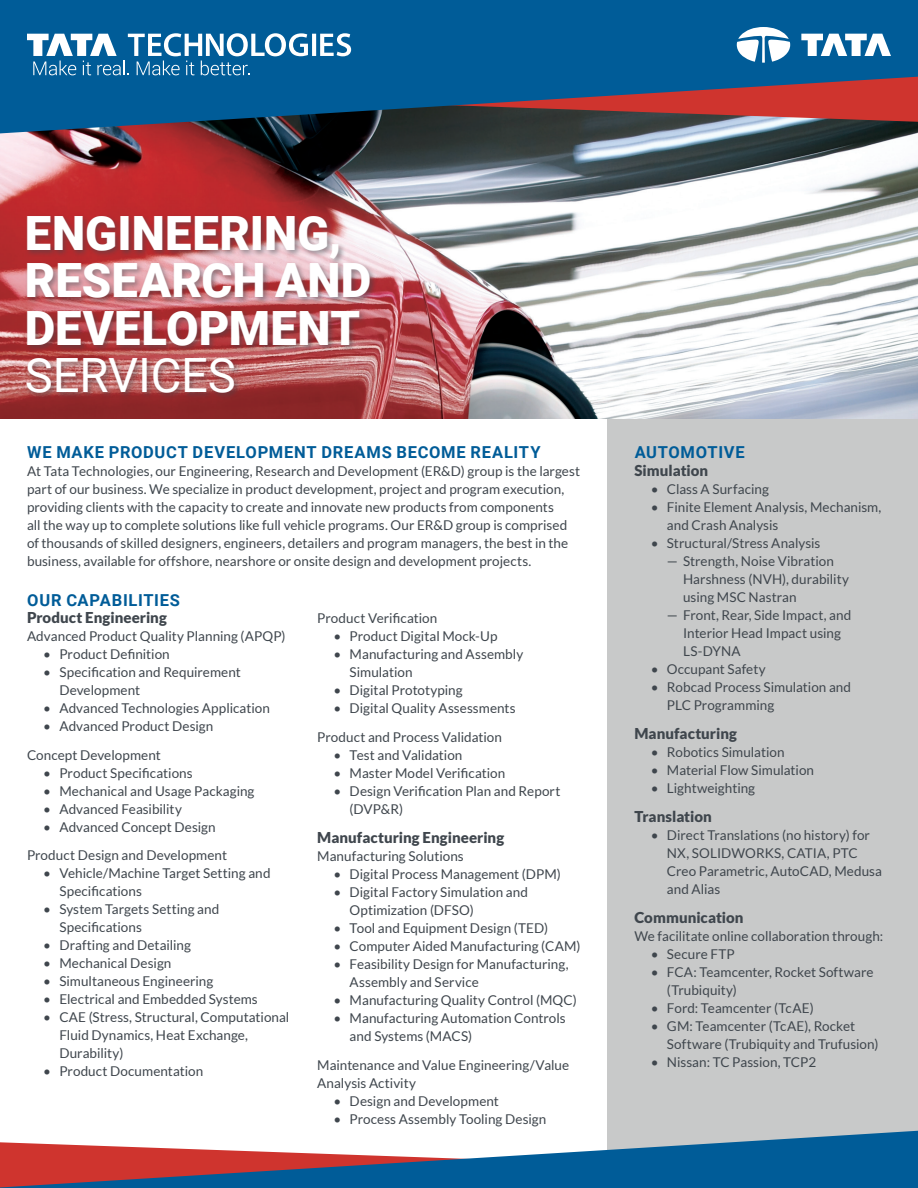
<style>
.page{position:relative;width:918px;height:1188px;background:#fff}
.page>*{position:absolute;margin:0;border:0;box-sizing:border-box;transform-origin:0 0}
.t1{font:900 47.25px/47.2px "Roboto";color:#fff}
.t2{font:47.25px "Roboto";letter-spacing:-.005em;color:#fff}
.t3{font:700 16.5px "Roboto";letter-spacing:.045em;color:#005c98}
.t4{font:900 15px "Lato";color:#3f464d}
.t5{font:13.5px/18px "Lato";letter-spacing:.005em;color:#3f464d}
</style>
<div class="page">
<div style="left:608px;top:404px;width:310px;height:748px;background:#c8c9c9"></div>
<img style="left:0;top:133px;width:918px;height:285px">
<svg style="left:0;top:0;width:918px;height:133px;background:#0b5688"></svg>
<svg style="left:383px;top:27px;width:535px;height:95px;background:#3c597e"></svg>
<svg style="left:27px;top:33px;width:324px;height:42px"></svg>
<svg style="left:0;top:1131px;width:918px;height:57px"></svg>
<div style="left:24px;top:214px;width:353px;height:186px;background:#3f464d;opacity:.5"></div>
<h1 class="t1" style="left:25px;top:208px;width:348px">ENGINEERING,<br>RESEARCH AND<br>DEVELOPMENT</h1>
<h1 class="t2" style="left:25px;top:342px;width:213px">SERVICES</h1>
<p class="t3" style="left:27px;top:441px;width:515px">WE MAKE PRODUCT DEVELOPMENT DREAMS BECOME REALITY</p>
<p class="t5" style="left:27px;top:462px;width:555px">At Tata Technologies, our Engineering, Research and Development (ER&amp;D) group is the largest part of our business. We specialize in product development, project and program execution, providing clients with the capacity to create and innovate new products from components<br>all the way up to complete solutions like full vehicle programs. Our ER&amp;D group is comprised of thousands of skilled designers, engineers, detailers and program managers, the best in the business, available for offshore, nearshore or onsite design and development projects.</p>
<p class="t3" style="left:27px;top:588px;width:154px">OUR CAPABILITIES</p>
<p class="t4" style="left:27px;top:608px;width:141px">Product Engineering</p>
<p class="t5" style="left:27px;top:627px;width:260px">Advanced Product Quality Planning (APQP)</p>
<p class="t5" style="left:43px;top:645px;width:128px">• Product Definition</p>
<p class="t5" style="left:59px;top:663px;width:183px;text-indent:-16px">• Specification and Requirement<br>Development</p>
<p class="t5" style="left:43px;top:699px;width:228px">• Advanced Technologies Application</p>
<p class="t5" style="left:27px;top:711px;width:188px;line-height:28.8px;text-indent:16px">• Advanced Product Design<br>Concept Development</p>
<p class="t5" style="left:43px;top:764px;width:151px">• Product Specifications</p>
<p class="t5" style="left:43px;top:782px;width:213px">• Mechanical and Usage Packaging</p>
<p class="t5" style="left:43px;top:800px;width:140px">• Advanced Feasibility</p>
<p class="t5" style="left:27px;top:812px;width:202px;line-height:28.8px;text-align:center">• Advanced Concept Design<br>Product Design and Development</p>
<p class="t5" style="left:59px;top:864px;width:213px;text-indent:-16px">• Vehicle/Machine Target Setting and<br>Specifications</p>
<p class="t5" style="left:59px;top:900px;width:161px;text-indent:-16px">• System Targets Setting and<br>Specifications</p>
<p class="t5" style="left:43px;top:936px;width:149px">• Drafting and Detailing</p>
<p class="t5" style="left:43px;top:954px;width:130px">• Mechanical Design</p>
<p class="t5" style="left:43px;top:972px;width:172px">• Simultaneous Engineering</p>
<p class="t5" style="left:43px;top:990px;width:216px">• Electrical and Embedded Systems</p>
<p class="t5" style="left:59px;top:1008px;width:232px;text-indent:-16px">• CAE (Stress, Structural, Computational<br>Fluid Dynamics, Heat Exchange,<br>Durability)</p>
<p class="t5" style="left:43px;top:1062px;width:162px">• Product Documentation</p>
<p class="t5" style="left:317px;top:610px;width:122px">Product Verification</p>
<p class="t5" style="left:333px;top:628px;width:166px">• Product Digital Mock-Up</p>
<p class="t5" style="left:350px;top:646px;width:175px;text-indent:-16px">• Manufacturing and Assembly<br>Simulation</p>
<p class="t5" style="left:333px;top:681px;width:131px">• Digital Prototyping</p>
<p class="t5" style="left:317px;top:694px;width:200px;line-height:28.8px;text-indent:16px">• Digital Quality Assessments<br>Product and Process Validation</p>
<p class="t5" style="left:333px;top:746px;width:131px">• Test and Validation</p>
<p class="t5" style="left:333px;top:764px;width:173px">• Master Model Verification</p>
<p class="t5" style="left:350px;top:782px;width:212px;text-indent:-16px">• Design Verification Plan and Report (DVP&amp;R)</p>
<p class="t4" style="left:317px;top:829px;width:189px">Manufacturing Engineering</p>
<p class="t5" style="left:317px;top:847px;width:148px">Manufacturing Solutions</p>
<p class="t5" style="left:333px;top:865px;width:229px">• Digital Process Management (DPM)</p>
<p class="t5" style="left:350px;top:883px;width:180px;text-indent:-16px">• Digital Factory Simulation and<br>Optimization (DFSO)</p>
<p class="t5" style="left:333px;top:919px;width:216px">• Tool and Equipment Design (TED)</p>
<p class="t5" style="left:333px;top:937px;width:249px">• Computer Aided Manufacturing (CAM)</p>
<p class="t5" style="left:350px;top:955px;width:220px;text-indent:-16px">• Feasibility Design for Manufacturing,<br>Assembly and Service</p>
<p class="t5" style="left:333px;top:991px;width:245px">• Manufacturing Quality Control (MQC)</p>
<p class="t5" style="left:350px;top:1009px;width:218px;text-indent:-16px">• Manufacturing Automation Controls and Systems (MACS)</p>
<p class="t5" style="left:317px;top:1056px;width:254px">Maintenance and Value Engineering/Value<br>Analysis Activity</p>
<p class="t5" style="left:333px;top:1092px;width:167px">• Design and Development</p>
<p class="t5" style="left:333px;top:1110px;width:214px">• Process Assembly Tooling Design</p>
<p class="t3" style="left:635px;top:441px;width:111px">AUTOMOTIVE</p>
<p class="t4" style="left:634px;top:462px;width:75px">Simulation</p>
<p class="t5" style="left:651px;top:480px;width:120px">• Class A Surfacing</p>
<p class="t5" style="left:667px;top:498px;width:216px;text-indent:-16px">• Finite Element Analysis, Mechanism, and Crash Analysis</p>
<p class="t5" style="left:651px;top:534px;width:171px">• Structural/Stress Analysis</p>
<p class="t5" style="left:683px;top:552px;width:167px;text-indent:-16px">— Strength, Noise Vibration<br>Harshness (NVH), durability using MSC Nastran</p>
<p class="t5" style="left:683px;top:606px;width:170px;text-indent:-16px">— Front, Rear, Side Impact, and<br>Interior Head Impact using<br>LS-DYNA</p>
<p class="t5" style="left:651px;top:660px;width:116px">• Occupant Safety</p>
<p class="t5" style="left:667px;top:678px;width:186px;text-indent:-16px">• Robcad Process Simulation and<br>PLC Programming</p>
<p class="t4" style="left:634px;top:725px;width:104px">Manufacturing</p>
<p class="t5" style="left:651px;top:743px;width:135px">• Robotics Simulation</p>
<p class="t5" style="left:651px;top:761px;width:165px">• Material Flow Simulation</p>
<p class="t5" style="left:651px;top:779px;width:106px">• Lightweighting</p>
<p class="t4" style="left:634px;top:808px;width:79px">Translation</p>
<p class="t5" style="left:667px;top:826px;width:217px;text-indent:-16px">• Direct Translations (no history) for<br>NX, SOLIDWORKS, CATIA, PTC<br>Creo Parametric, AutoCAD, Medusa and Alias</p>
<p class="t4" style="left:634px;top:908px;width:111px">Communication</p>
<p class="t5" style="left:634px;top:927px;width:250px">We facilitate online collaboration through:</p>
<p class="t5" style="left:651px;top:945px;width:86px">• Secure FTP</p>
<p class="t5" style="left:667px;top:963px;width:208px;text-indent:-16px">• FCA: Teamcenter, Rocket Software (Trubiquity)</p>
<p class="t5" style="left:651px;top:999px;width:165px">• Ford: Teamcenter (TcAE)</p>
<p class="t5" style="left:667px;top:1017px;width:213px;text-indent:-16px">• GM: Teamcenter (TcAE), Rocket<br>Software (Trubiquity and Trufusion)</p>
<p class="t5" style="left:651px;top:1053px;width:167px">• Nissan: TC Passion, TCP2</p>
</div>
